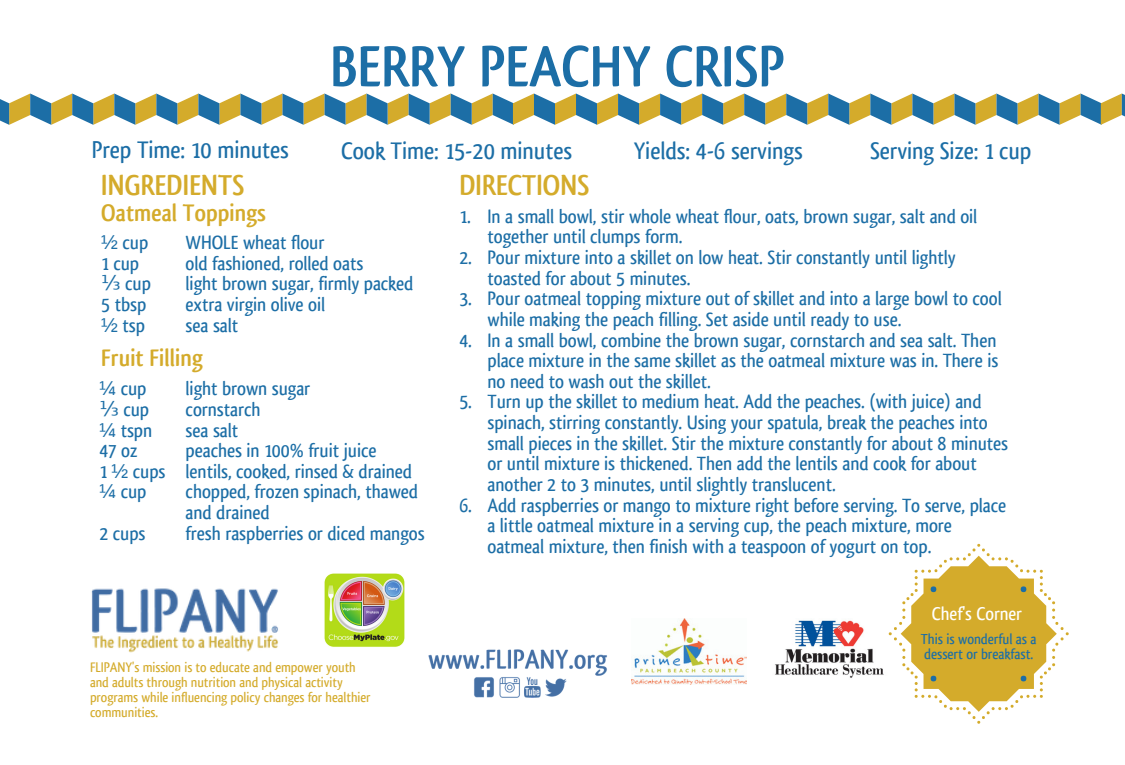
<style>
.page{position:relative;width:1125px;height:765px;background:#fff}
.page>*{position:absolute;margin:0;border:0;box-sizing:border-box;transform-origin:0 0}
.t1{font:700 60.5px "Qlassik";color:#1c6ea6}
.t2{font:700 30.25px "Qlassik";color:#d4ab2b}
.t3{font:500 25.25px "Qlassik";color:#1c6ea6}
.t4{font:700 25.25px "Qlassik";color:#d4ab2b}
.t5{font:500 20px/20.5px "Qlassik";color:#1c6ea6}
.t6{font:500 19.5px "Qlassik";color:#fff}
.t7{font:500 15.25px/15px "Qlassik";color:#1c6ea6}
.t8{font:500 14.5px/15px "Qlassik";color:#d4ab2b}
.s1{font-family:"Liberation Sans";font-weight:400}
.s2{font-family:"DejaVu Sans";font-weight:400}
</style>
<div class="page">
<svg style="left:0;top:94px;width:1125px;height:31px"></svg>
<img style="left:775px;top:620px;width:114px;height:58px">
<svg style="left:889px;top:544px;width:180px;height:180px"></svg>
<img style="left:632px;top:619px;width:114px;height:65px">
<img style="left:428px;top:649px;width:179px;height:49px">
<img style="left:324px;top:573px;width:81px;height:74px">
<img style="left:91px;top:588px;width:187px;height:65px">
<h1 class="t1" style="left:330px;top:41px;width:456px">BERRY PEACHY CRISP</h1>
<p class="t3" style="left:92px;top:139px;width:199px">Prep Time: 10 minutes</p>
<p class="t3" style="left:341px;top:140px;width:232px">Cook Time: 15-20 minutes</p>
<p class="t3" style="left:634px;top:140px;width:171px">Yields: 4-6 servings</p>
<h2 class="t2" style="left:101px;top:172px;width:145px">INGREDIENTS</h2>
<p class="t5" style="left:101px;top:233px;width:51px"><span class="s1">½</span> cup<br>1 cup <span class="s2">⅓</span> cup<br>5 tbsp <span class="s1">½</span> tsp</p>
<p class="t3" style="left:870px;top:140px;width:163px">Serving Size: 1 cup</p>
<h2 class="t2" style="left:459px;top:172px;width:132px">DIRECTIONS</h2>
<p class="t5" style="left:459px;top:196px;width:14px;line-height:41.2px;text-align:justify">1.<br>2.<br>3.<br>4.</p>
<p class="t4" style="left:101px;top:202px;width:166px">Oatmeal Toppings</p>
<p class="t5" style="left:186px;top:233px;width:229px">WHOLE wheat flour<br>old fashioned, rolled oats<br>light brown sugar, firmly packed extra virgin olive oil<br>sea salt</p>
<p class="t5" style="left:488px;top:207px;width:522px">In a small bowl, stir whole wheat flour, oats, brown sugar, salt and oil together until clumps form.<br>Pour mixture into a skillet on low heat. Stir constantly until lightly toasted for about 5 minutes.<br>Pour oatmeal topping mixture out of skillet and into a large bowl to cool while making the peach filling. Set aside until ready to use.<br>In a small bowl, combine the brown sugar, cornstarch and sea salt. Then place mixture in the same skillet as the oatmeal mixture was in. There is no need to wash out the skillet.<br>Turn up the skillet to medium heat. Add the peaches. (with juice) and spinach, stirring constantly. Using your spatula, break the peaches into small pieces in the skillet. Stir the mixture constantly for about 8 minutes or until mixture is thickened. Then add the lentils and cook for about another 2 to 3 minutes, until slightly translucent.<br>Add raspberries or mango to mixture right before serving. To serve, place a little oatmeal mixture in a serving cup, the peach mixture, more oatmeal mixture, then finish with a teaspoon of yogurt on top.</p>
<p class="t4" style="left:101px;top:347px;width:103px">Fruit Filling</p>
<p class="t5" style="left:186px;top:379px;width:241px">light brown sugar<br>cornstarch<br>sea salt<br>peaches in 100% fruit juice lentils, cooked, rinsed &amp; drained chopped, frozen spinach, thawed and drained<br>fresh raspberries or diced mangos</p>
<p class="t5" style="left:99px;top:379px;width:68px"><span class="s1">¼</span> cup <span class="s2">⅓</span> cup <span class="s1">¼</span> tspn<br>47 oz<br>1 <span class="s1">½</span> cups <span class="s1">¼</span> cup</p>
<p class="t5" style="left:99px;top:524px;width:48px">2 cups</p>
<p class="t5" style="left:459px;top:392px;width:14px">5.</p>
<p class="t5" style="left:459px;top:495px;width:14px">6.</p>
<p class="t8" style="left:90px;top:660px;width:282px">FLIPANY's mission is to educate and empower youth and adults through nutrition and physical activity programs while influencing policy changes for healthier communities.</p>
<p class="t6" style="left:932px;top:606px;width:92px">Chef's Corner</p>
<p class="t7" style="left:921px;top:632px;width:117px">This is wonderful as a dessert or breakfast.</p>
</div>
